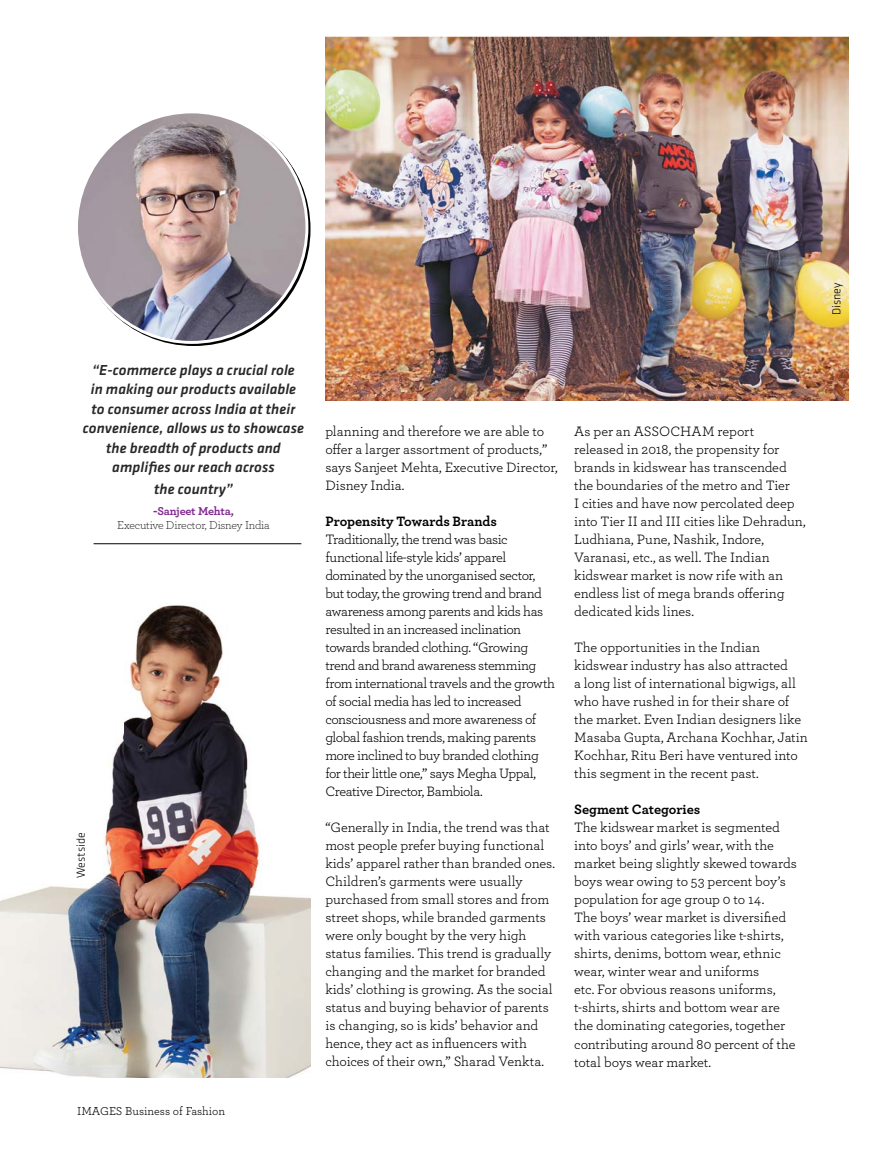
<style>
.page{position:relative;width:872px;height:1170px;background:#fff}
.page>*{position:absolute;margin:0;border:0;box-sizing:border-box;transform-origin:0 0}
.t1{font:italic 500 15px/19.5px "Klavika";letter-spacing:.005em;color:#282829;text-align:center}
.t2{font:14.25px/18px "Archer";letter-spacing:-.015em;color:#000}
.t3{font:700 14.25px "Archer";letter-spacing:-.005em;color:#000}
.t4{font:300 12px "Archer";letter-spacing:-.015em;color:#000}
.t5{font:12px "Archer";color:#000}
.t6{font:700 12px "Archer";letter-spacing:-.015em;color:#812990}
.t7{font:300 12px "Klavika";letter-spacing:-.005em;color:#000}
</style>
<div class="page">
<hr style="left:94px;top:543px;width:207px;height:1px;background:#000">
<svg style="left:77px;top:112px;width:233px;height:234px"></svg>
<img style="left:76px;top:112px;width:231px;height:230px;border-radius:50%">
<img style="left:0;top:605px;width:310px;height:472px">
<img style="left:325px;top:36px;width:523px;height:364px">
<p class="t1" style="left:83px;top:361px;width:222px">“E-commerce plays a crucial role<br>in making our products available to consumer across India at their convenience, allows us to showcase the breadth of products and amplifies our reach across</p>
<p class="t1" style="left:154px;top:480px;width:80px">the country”</p>
<p class="t6" style="left:153px;top:506px;width:82px">-Sanjeet Mehta,</p>
<p class="t4" style="left:117px;top:520px;width:154px">Executive Director, Disney India</p>
<p class="t7" style="left:76px;top:878px;width:47px;rotate:-90deg">Westside</p>
<p class="t5" style="left:77px;top:1105px;width:149px">IMAGES Business of Fashion</p>
<p class="t2" style="left:325px;top:423px;width:234px">planning and therefore we are able to offer a larger assortment of products,” says Sanjeet Mehta, Executive Director, Disney India.</p>
<p class="t3" style="left:325px;top:516px;width:173px">Propensity Towards Brands</p>
<p class="t2" style="left:325px;top:531px;width:231px">Traditionally, the trend was basic functional life-style kids’ apparel dominated by the unorganised sector, but today, the growing trend and brand awareness among parents and kids has resulted in an increased inclination towards branded clothing. “Growing trend and brand awareness stemming from international travels and the growth of social media has led to increased consciousness and more awareness of global fashion trends, making parents more inclined to buy branded clothing for their little one,” says Megha Uppal, Creative Director, Bambiola.</p>
<p class="t2" style="left:325px;top:820px;width:231px">“Generally in India, the trend was that most people prefer buying functional kids’ apparel rather than branded ones.<br>Children’s garments were usually purchased from small stores and from street shops, while branded garments were only bought by the very high status families. This trend is gradually changing and the market for branded kids’ clothing is growing. As the social status and buying behavior of parents is changing, so is kids’ behavior and hence, they act as influencers with choices of their own,” Sharad Venkta.</p>
<p class="t2" style="left:574px;top:424px;width:233px">As per an ASSOCHAM report released in 2018, the propensity for brands in kidswear has transcended the boundaries of the metro and Tier<br>I cities and have now percolated deep into Tier II and III cities like Dehradun, Ludhiana, Pune, Nashik, Indore, Varanasi, etc., as well. The Indian kidswear market is now rife with an endless list of mega brands offering dedicated kids lines.</p>
<p class="t2" style="left:574px;top:640px;width:235px">The opportunities in the Indian kidswear industry has also attracted<br>a long list of international bigwigs, all who have rushed in for their share of the market. Even Indian designers like Masaba Gupta, Archana Kochhar, Jatin Kochhar, Ritu Beri have ventured into this segment in the recent past.</p>
<p class="t3" style="left:574px;top:804px;width:128px">Segment Categories</p>
<p class="t2" style="left:574px;top:820px;width:224px">The kidswear market is segmented into boys’ and girls’ wear, with the market being slightly skewed towards boys wear owing to 53 percent boy’s population for age group 0 to 14.<br>The boys’ wear market is diversified with various categories like t-shirts, shirts, denims, bottom wear, ethnic wear, winter wear and uniforms<br>etc. For obvious reasons uniforms, t-shirts, shirts and bottom wear are the dominating categories, together contributing around 80 percent of the total boys wear market.</p>
<p class="t7" style="left:831px;top:315px;width:34px;rotate:-90deg">Disney</p>
</div>
